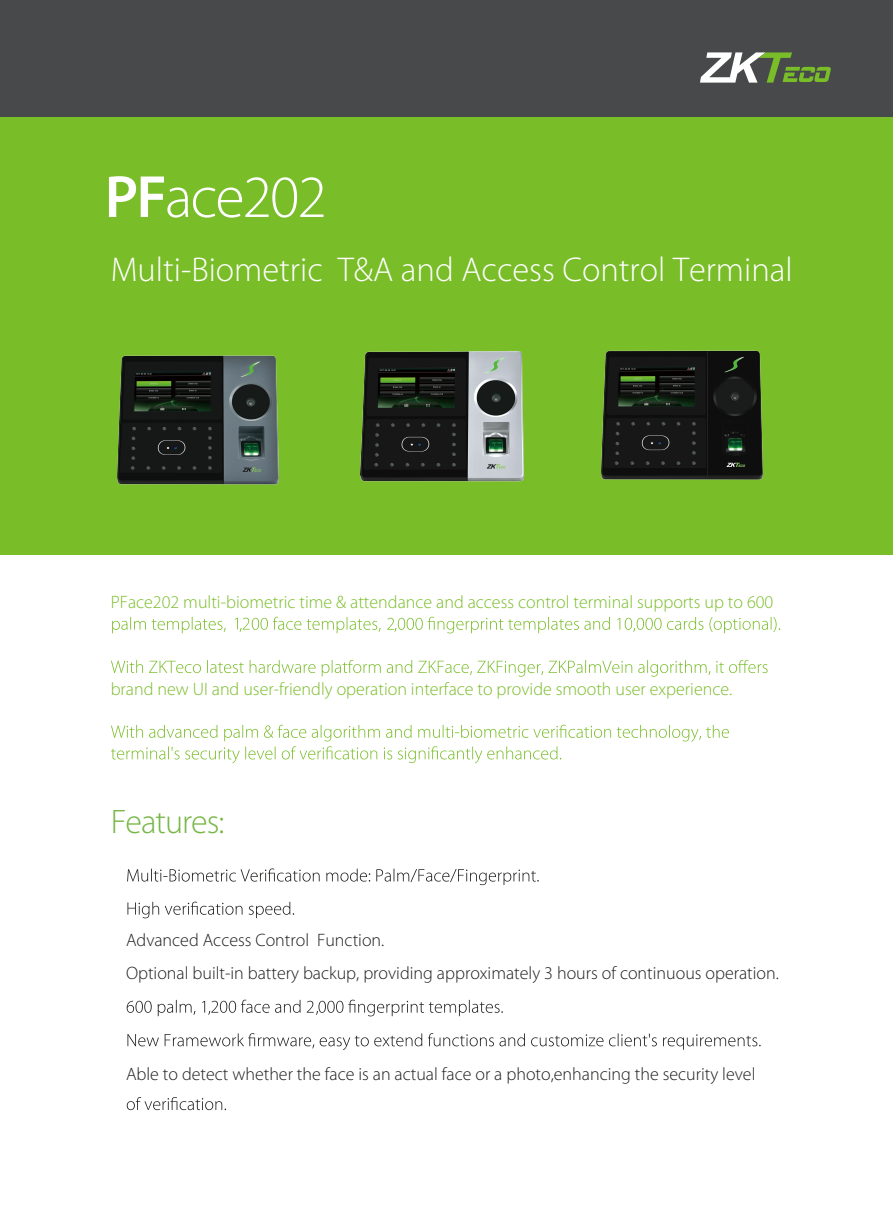
<style>
.page{position:relative;width:893px;height:1212px;background:#fff}
.page>*{position:absolute;margin:0;border:0;box-sizing:border-box;transform-origin:0 0}
.t1{font:300 60px "Myriad Pro";letter-spacing:-.03em;color:#fff}
.t2{font:300 34.5px "Myriad Pro";color:#fff}
.t3{font:300 34.05px "Myriad Pro";letter-spacing:-.03em;color:#77b746}
.t4{font:300 18px/33.2px "Myriad Pro";color:#1d1e1c}
.t5{font:300 18px "Myriad Pro";color:#79bd29}
.s1{font-weight:600}
</style>
<div class="page">
<div style="left:0;top:116px;width:893px;height:439px;background:#79bd29"></div>
<div style="left:0;top:0;width:893px;height:116px;background:#47494a"></div>
<svg style="left:111px;top:660px;width:657px;height:17px"></svg>
<svg style="left:111px;top:725px;width:618px;height:38px"></svg>
<svg style="left:127px;top:868px;width:412px;height:17px"></svg>
<svg style="left:127px;top:901px;width:167px;height:17px"></svg>
<svg style="left:127px;top:1000px;width:376px;height:16px"></svg>
<svg style="left:127px;top:1033px;width:634px;height:17px"></svg>
<svg style="left:127px;top:1097px;width:99px;height:13px"></svg>
<img style="left:601px;top:350px;width:162px;height:130px">
<img style="left:360px;top:351px;width:164px;height:131px">
<img style="left:117px;top:355px;width:162px;height:130px">
<svg style="left:112px;top:617px;width:668px;height:16px"></svg>
<svg style="left:700px;top:52px;width:131px;height:31px"></svg>
<h1 class="t1" style="left:105px;top:161px;width:224px"><span class="s1">PF</span>ace202</h1>
<h2 class="t2" style="left:111px;top:248px;width:684px">Multi-Biometric T&amp;A and Access Control Terminal</h2>
<p class="t5" style="left:111px;top:591px;width:664px">PFace202 multi-biometric time &amp; attendance and access control terminal supports up to 600</p>
<p class="t5" style="left:111px;top:678px;width:623px">brand new UI and user-friendly operation interface to provide smooth user experience.</p>
<h3 class="t3" style="left:111px;top:801px;width:115px">Features:</h3>
<p class="t4" style="left:126px;top:923px;width:654px">Advanced Access Control Function.<br>Optional built-in battery backup, providing approximately 3 hours of continuous operation.</p>
<p class="t4" style="left:126px;top:1057px;width:631px">Able to detect whether the face is an actual face or a photo,enhancing the security level</p>
</div>
